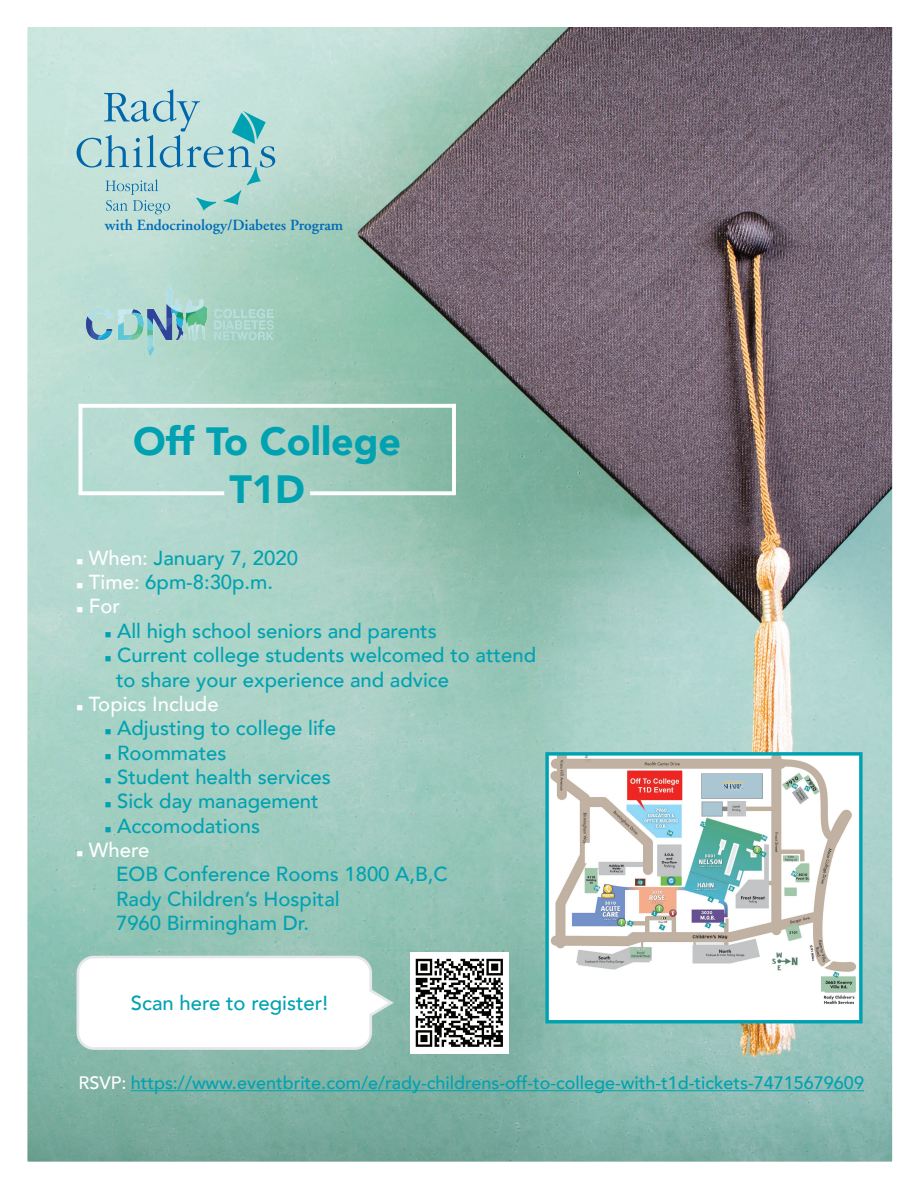
<style>
.page{position:relative;width:918px;height:1188px;background:#fff}
.page>*{position:absolute;margin:0;border:0;box-sizing:border-box;transform-origin:0 0}
.t1{font:900 39.3px/47.2px "Avenir";color:#00a2b1;text-align:center}
.t2{font:500 20.25px/24.3px "Avenir";color:#00a2b1}
.t3{font:500 20.25px "Avenir";color:#fff}
.t4{font:500 18px "Avenir";color:#00a2b1}
.t5{font:600 15.45px "Adobe Garamond";color:#006bb6}
.s1{color:#fff}
</style>
<div class="page">
<img style="left:29px;top:27px;width:862px;height:1133px">
<div style="left:19px;top:17px;width:882px;height:1153px;border:9px solid #fff"></div>
<svg style="left:82px;top:404px;width:370px;height:4px"></svg>
<hr style="left:79px;top:404px;width:3px;height:90px;background:#fff">
<hr style="left:452px;top:404px;width:4px;height:90px;background:#fff">
<svg style="left:79px;top:491px;width:145px;height:4px"></svg>
<svg style="left:310px;top:491px;width:146px;height:4px"></svg>
<hr style="left:131px;top:1090px;width:733px;height:1px;background:#00a2b1">
<img style="left:549px;top:756px;width:310px;height:263px">
<div style="left:545px;top:752px;width:318px;height:271px;border:3px solid #00a2b1"></div>
<svg style="left:77px;top:89px;width:198px;height:125px;background:#acd4d3"></svg>
<img style="left:77px;top:277px;width:208px;height:89px">
<img style="left:410px;top:953px;width:99px;height:100px">
<svg style="left:75px;top:954px;width:320px;height:97px"></svg>
<p class="t5" style="left:105px;top:217px;width:240px">with Endocrinology/Diabetes Program</p>
<h1 class="t1" style="left:133px;top:417px;width:269px">Off To College<br>T1D</h1>
<p class="t2" style="left:77px;top:544px;width:223px"><span class="s1">■ When:</span> January 7, 2020</p>
<p class="t2" style="left:77px;top:569px;width:198px"><span class="s1">■ Time:</span> 6pm-8:30p.m.</p>
<p class="t3" style="left:77px;top:589px;width:45px">■ For</p>
<p class="t2" style="left:105px;top:617px;width:334px">■ All high school seniors and parents</p>
<p class="t2" style="left:116px;top:642px;width:422px;text-indent:-11px">■ Current college students welcomed to attend to share your experience and advice</p>
<p class="t3" style="left:77px;top:686px;width:144px">■ Topics Include</p>
<p class="t2" style="left:105px;top:715px;width:233px">■ Adjusting to college life</p>
<p class="t2" style="left:105px;top:739px;width:123px">■ Roommates</p>
<p class="t2" style="left:105px;top:764px;width:227px">■ Student health services</p>
<p class="t2" style="left:105px;top:788px;width:215px">■ Sick day management</p>
<p class="t2" style="left:105px;top:812px;width:157px">■ Accomodations</p>
<p class="t2" style="left:116px;top:837px;width:333px;text-indent:-40px"><span class="s1">■ Where<br></span>EOB Conference Rooms 1800 A,B,C<br>Rady Children’s Hospital<br>7960 Birmingham Dr.</p>
<p class="t2" style="left:131px;top:990px;width:199px">Scan here to register!</p>
<p class="t4" style="left:79px;top:1068px;width:787px"><span class="s1">RSVP:</span> https://www.eventbrite.com/e/rady-childrens-off-to-college-with-t1d-tickets-74715679609</p>
</div>
